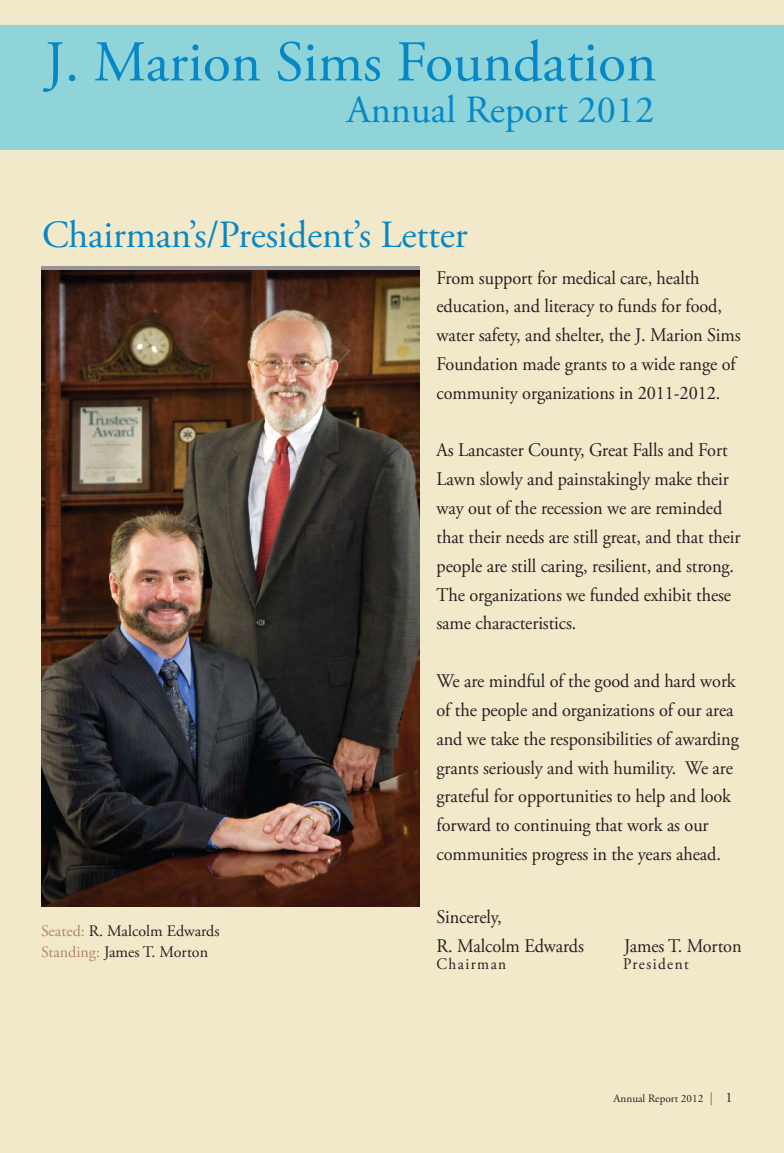
<style>
.page{position:relative;width:784px;height:1153px;background:#fff}
.page>*{position:absolute;margin:0;border:0;box-sizing:border-box;transform-origin:0 0}
.t1{font:57.6px "Adobe Garamond Pro";color:#0688c7}
.t2{font:38.4px "Adobe Garamond Pro";letter-spacing:-.005em;color:#0688c7}
.t3{font:19.2px/28.8px "Adobe Garamond Pro";letter-spacing:-.005em;color:#231f20;scale:.95 1}
.t4{font:16px/20.8px "Adobe Garamond Pro";color:#231f20}
.t5{font:16px "Adobe Garamond Pro";letter-spacing:.095em;color:#231f20;scale:.95 1}
.t6{font:11.2px "Adobe Garamond Pro";color:#231f20}
.s1{color:#b18864}
.s2{font-size:12.8px;color:#567147}
.s3{font-size:14.4px}
</style>
<div class="page">
<div style="left:0;top:0;width:783px;height:1152px;background:#f2e9ca"></div>
<img style="left:41px;top:270px;width:378px;height:636px">
<div style="left:0;top:25px;width:783px;height:124px;background:#8ed4d8"></div>
<h1 class="t1" style="left:45px;top:39px;width:612px">J. Marion Sims Foundation</h1>
<h2 class="t2" style="left:347px;top:95px;width:309px">Annual Report 2012</h2>
<h2 class="t2" style="left:42px;top:219px;width:427px">Chairman’s/President’s Letter</h2>
<p class="t3" style="left:436px;top:265px;width:321px">From support for medical care, health education, and literacy to funds for food, water safety, and shelter, the J. Marion Sims Foundation made grants to a wide range of community organizations in 2011-2012.</p>
<p class="t3" style="left:436px;top:437px;width:321px">As Lancaster County, Great Falls and Fort Lawn slowly and painstakingly make their way out of the recession we are reminded that their needs are still great, and that their people are still caring, resilient, and strong.<br>The organizations we funded exhibit these same characteristics.</p>
<p class="t4" style="left:41px;top:921px;width:180px"><span class="s1">Seated:</span> R. Malcolm Edwards<br><span class="s1">Standing:</span> James T. Morton</p>
<p class="t3" style="left:436px;top:668px;width:319px">We are mindful of the good and hard work of the people and organizations of our area and we take the responsibilities of awarding grants seriously and with humility. We are grateful for opportunities to help and look forward to continuing that work as our communities progress in the years ahead.</p>
<p class="t3" style="left:436px;top:903px;width:157px;line-height:29.1px">Sincerely,<br>R. Malcolm Edwards</p>
<p class="t3" style="left:624px;top:933px;width:125px">James T. Morton</p>
<p class="t5" style="left:436px;top:957px;width:75px">Chairman</p>
<p class="t5" style="left:623px;top:957px;width:71px">President</p>
<p class="t6" style="left:613px;top:1093px;width:121px">Annual Report 2012 <span class="s2">|</span> <span class="s3">1</span></p>
</div>
